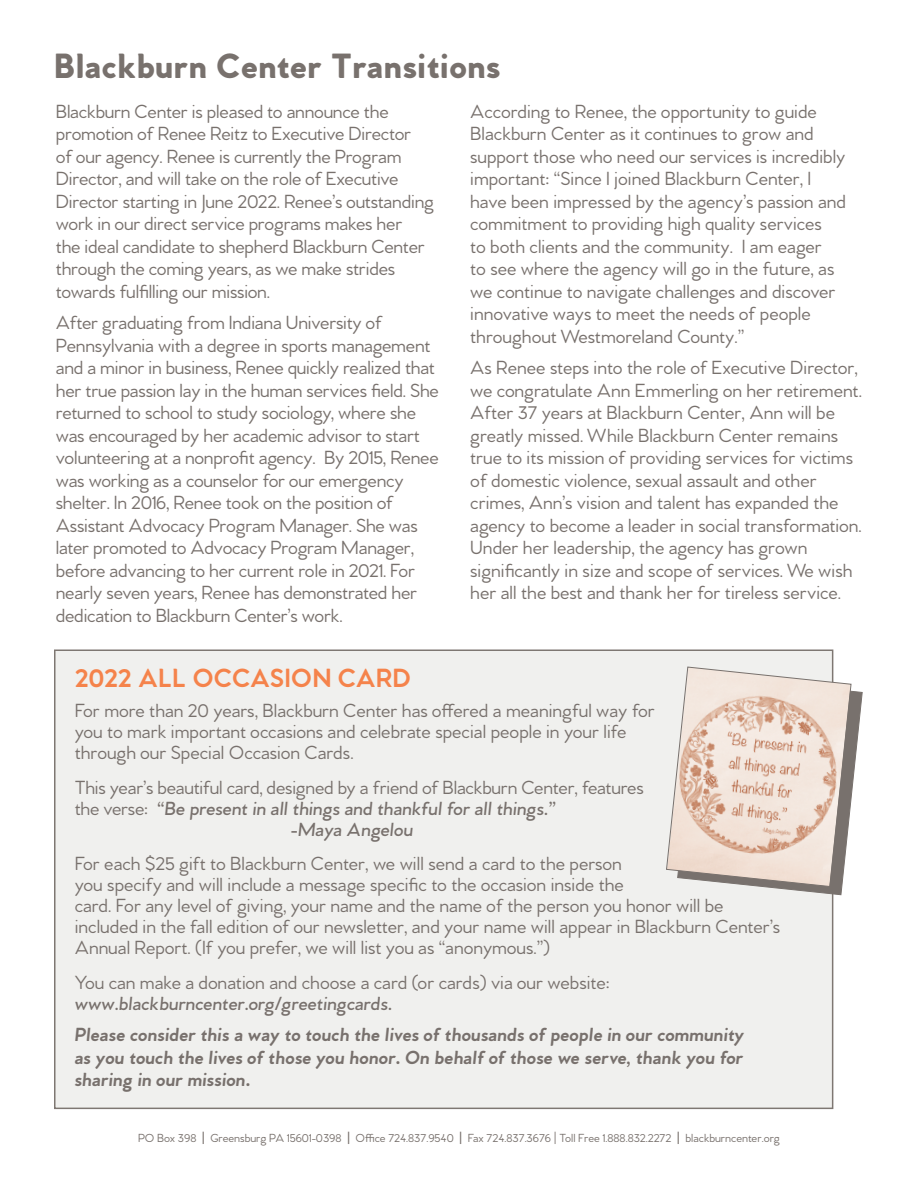
<style>
.page{position:relative;width:918px;height:1188px;background:#fff}
.page>*{position:absolute;margin:0;border:0;box-sizing:border-box;transform-origin:0 0}
.t1{font:600 109.5px "Venti CF";letter-spacing:-.02em;color:#78716d}
.t2{font:900 36px "Venti CF";color:#78716d}
.t3{font:700 27px "Venti CF";color:#f5834b}
.t4{font:500 19.5px/22.5px "Venti CF";letter-spacing:-.01em;color:#78716d}
.t5{font:italic 700 19.5px/22.5px "Venti CF";color:#78716d;text-align:justify}
.t6{font:italic 600 19.5px "Venti CF";color:#78716d}
.t7{font:500 12px "Venti CF";color:#78716d}
.s1{font-weight:500}
.s2{font-weight:500;font-style:normal}
.s3{font-weight:600}
</style>
<div class="page">
<div style="left:54px;top:650px;width:779px;height:459px;background:#f0f0ee;border:2px solid #7e7772"></div>
<svg style="left:666px;top:666px;width:197px;height:229px"></svg>
<h2 class="t2" style="left:54px;top:44px;width:449px">Blackburn Center Transitions</h2>
<p class="t4" style="left:56px;top:100px;width:380px">Blackburn Center is pleased to announce the promotion of Renee Reitz to Executive Director<br>of our agency. Renee is currently the Program Director, and will take on the role of Executive Director starting in June 2022. Renee’s outstanding work in our direct service programs makes her<br>the ideal candidate to shepherd Blackburn Center through the coming years, as we make strides towards fulfilling our mission.</p>
<p class="t4" style="left:56px;top:312px;width:385px">After graduating from Indiana University of Pennsylvania with a degree in sports management and a minor in business, Renee quickly realized that her true passion lay in the human services field. She returned to school to study sociology, where she was encouraged by her academic advisor to start volunteering at a nonprofit agency. By 2015, Renee was working as a counselor for our emergency shelter. In 2016, Renee took on the position of Assistant Advocacy Program Manager. She was later promoted to Advocacy Program Manager, before advancing to her current role in 2021. For nearly seven years, Renee has demonstrated her dedication to Blackburn Center’s work.</p>
<p class="t4" style="left:470px;top:101px;width:377px">According to Renee, the opportunity to guide Blackburn Center as it continues to grow and support those who need our services is incredibly important: “Since I joined Blackburn Center, I have been impressed by the agency’s passion and commitment to providing high quality services<br>to both clients and the community. I am eager<br>to see where the agency will go in the future, as we continue to navigate challenges and discover innovative ways to meet the needs of people throughout Westmoreland County.”</p>
<p class="t4" style="left:470px;top:357px;width:393px">As Renee steps into the role of Executive Director, we congratulate Ann Emmerling on her retirement.<br>After 37 years at Blackburn Center, Ann will be greatly missed. While Blackburn Center remains true to its mission of providing services for victims of domestic violence, sexual assault and other crimes, Ann’s vision and talent has expanded the agency to become a leader in social transformation.<br>Under her leadership, the agency has grown significantly in size and scope of services. We wish her all the best and thank her for tireless service.</p>
<h1 class="t1" style="left:-7px;top:134px;width:917px">STANDING<span class="s1">STRONG</span></h1>
<h3 class="t3" style="left:75px;top:661px;width:338px">2022 ALL OCCASION CARD</h3>
<p class="t4" style="left:75px;top:701px;width:582px;line-height:21px">For more than 20 years, Blackburn Center has offered a meaningful way for you to mark important occasions and celebrate special people in your life through our Special Occasion Cards.</p>
<p class="t4" style="left:75px;top:776px;width:571px">This year’s beautiful card, designed by a friend of Blackburn Center, features</p>
<p class="t6" style="left:75px;top:796px;width:482px"><span class="s2">the verse:</span> “Be present in all things and thankful for all things.”</p>
<p class="t6" style="left:291px;top:817px;width:124px">-Maya Angelou</p>
<p class="t4" style="left:75px;top:854px;width:707px;line-height:21px">For each $25 gift to Blackburn Center, we will send a card to the person<br>you specify and will include a message specific to the occasion inside the<br>card. For any level of giving, your name and the name of the person you honor will be included in the fall edition of our newsletter, and your name will appear in Blackburn Center’s Annual Report. (If you prefer, we will list you as “anonymous.”)</p>
<p class="t4" style="left:75px;top:971px;width:537px">You can make a donation and choose a card (or cards) via our website:</p>
<p class="t6" style="left:75px;top:991px;width:319px">www.blackburncenter.org/greetingcards.</p>
<p class="t5" style="left:75px;top:1024px;width:671px">Please consider this a way to touch the lives of thousands of people in our community as you touch the lives of those you honor. On behalf of those we serve, thank you for sharing in our mission.</p>
<p class="t7" style="left:138px;top:1131px;width:643px">PO Box 398 <span class="s3">|</span> Greensburg PA 15601-0398 <span class="s3">|</span> Office 724.837.9540 <span class="s3">|</span> Fax 724.837.3676 | Toll Free 1.888.832.2272 <span class="s3">|</span> blackburncenter.org</p>
</div>
